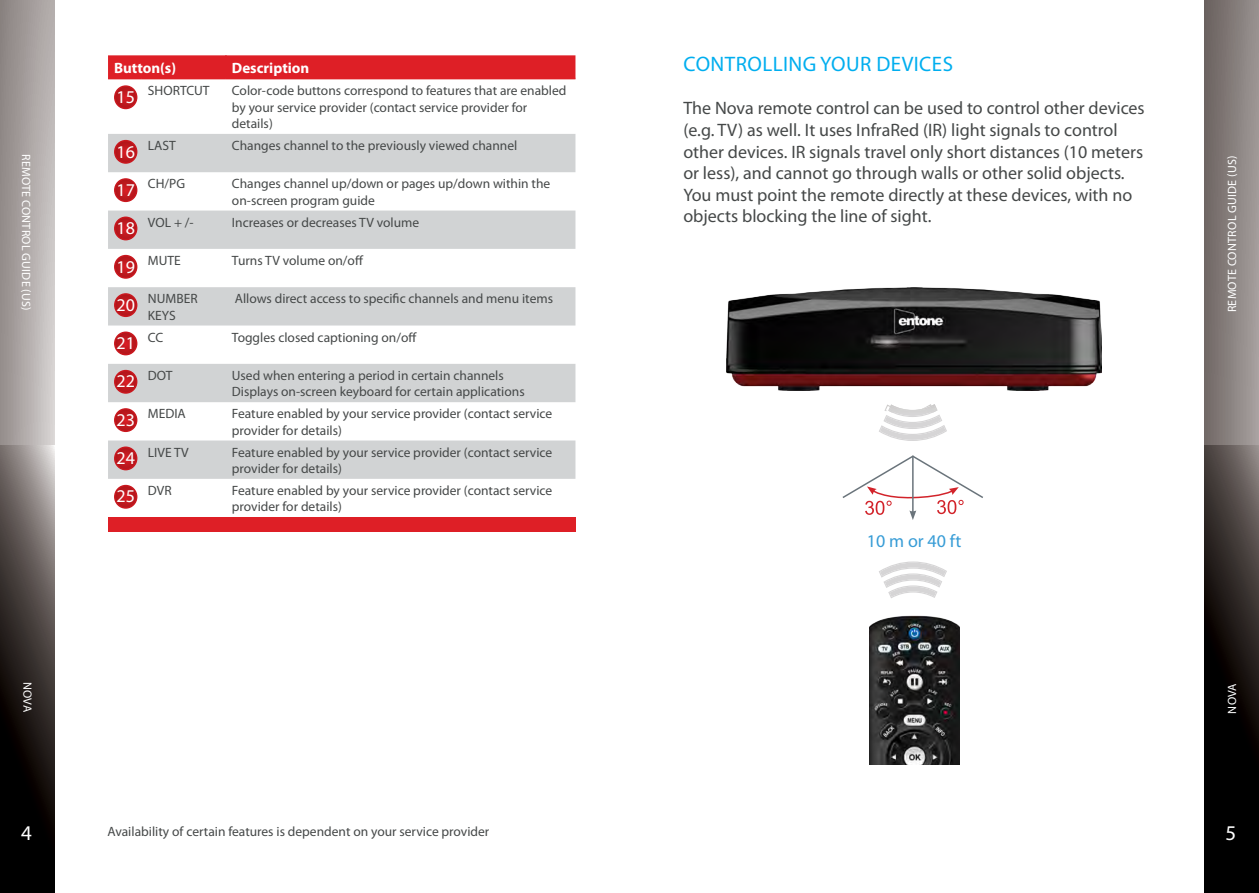
<style>
.page{position:relative;width:1259px;height:893px;background:#fff}
.page>*{position:absolute;margin:0;border:0;box-sizing:border-box;transform-origin:0 0}
.t1{font:21px "Myriad Pro";letter-spacing:.02em;color:#00aeef}
.t2{font:21px "Myriad Pro";color:#fff}
.t3{font:18px/21.6px "Myriad Pro";color:#454848}
.t4{font:18px "Myriad Pro";color:#379cd6}
.t5{font:18px "Myriad Pro";color:#fff}
.t6{font:700 15px "Myriad Pro";color:#fff}
.t7{font:13.5px/16.2px "Myriad Pro";color:#454848}
.t8{font:12px "Myriad Pro";letter-spacing:.02em;color:#fff}
.s1{font-size:18px;color:#fff}
</style>
<div class="page">
<svg style="left:0;top:0;width:54px;height:445px;background:#aaa3a2"></svg>
<svg style="left:0;top:445px;width:54px;height:448px;background:#363130"></svg>
<div style="left:1205px;top:0;width:54px;height:888px;background:linear-gradient(to right,#6e6562,#a29b9a)"></div>
<svg style="left:1205px;top:446px;width:54px;height:447px;background:#1c1817"></svg>
<img style="left:726px;top:287px;width:375px;height:104px">
<svg style="left:879px;top:409px;width:68px;height:32px"></svg>
<svg style="left:879px;top:561px;width:68px;height:37px"></svg>
<svg style="left:842px;top:455px;width:141px;height:65px"></svg>
<img style="left:888px;top:404px;width:49px;height:8px">
<img style="left:884px;top:404px;width:49px;height:7px">
<img style="left:869px;top:616px;width:90px;height:149px">
<div style="left:108px;top:55px;width:467px;height:23px;background:#de1f26"></div>
<svg style="left:108px;top:134px;width:467px;height:345px;fill:#d1d3d4"></svg>
<div style="left:108px;top:517px;width:467px;height:14px;background:#de1f26"></div>
<hr style="left:225px;top:55px;width:2px;height:23px;background:#de1f26">
<hr style="left:108px;top:78px;width:34px;height:1px;background:#de1f26">
<hr style="left:142px;top:78px;width:84px;height:1px;background:#de1f26">
<hr style="left:226px;top:78px;width:349px;height:1px;background:#de1f26">
<svg style="left:115px;top:86px;width:22px;height:22px"></svg>
<div style="left:114px;top:85px;width:23px;height:24px;border:2px solid #ca171e;border-radius:50%"></div>
<svg style="left:115px;top:141px;width:22px;height:22px"></svg>
<div style="left:114px;top:140px;width:23px;height:24px;border:2px solid #ca171e;border-radius:50%"></div>
<svg style="left:115px;top:179px;width:22px;height:22px"></svg>
<div style="left:114px;top:178px;width:23px;height:24px;border:2px solid #ca171e;border-radius:50%"></div>
<svg style="left:115px;top:217px;width:22px;height:23px"></svg>
<div style="left:114px;top:217px;width:23px;height:23px;border:2px solid #ca171e;border-radius:50%"></div>
<svg style="left:115px;top:256px;width:22px;height:22px"></svg>
<div style="left:114px;top:255px;width:23px;height:24px;border:2px solid #ca171e;border-radius:50%"></div>
<svg style="left:115px;top:294px;width:22px;height:22px"></svg>
<div style="left:114px;top:293px;width:23px;height:24px;border:2px solid #ca171e;border-radius:50%"></div>
<svg style="left:115px;top:332px;width:22px;height:23px"></svg>
<div style="left:114px;top:332px;width:23px;height:23px;border:2px solid #ca171e;border-radius:50%"></div>
<svg style="left:115px;top:371px;width:22px;height:22px"></svg>
<div style="left:114px;top:370px;width:23px;height:24px;border:2px solid #ca171e;border-radius:50%"></div>
<svg style="left:115px;top:409px;width:22px;height:22px"></svg>
<div style="left:114px;top:408px;width:23px;height:24px;border:2px solid #ca171e;border-radius:50%"></div>
<svg style="left:115px;top:447px;width:22px;height:23px"></svg>
<div style="left:114px;top:446px;width:23px;height:24px;border:2px solid #ca171e;border-radius:50%"></div>
<svg style="left:115px;top:486px;width:22px;height:22px"></svg>
<div style="left:114px;top:485px;width:23px;height:24px;border:2px solid #ca171e;border-radius:50%"></div>
<p class="t8" style="left:34px;top:154px;width:158px;rotate:90deg">Remote Control Guide (US)</p>
<p class="t8" style="left:35px;top:682px;width:32px;rotate:90deg">Nova</p>
<p class="t6" style="left:114px;top:58px;width:64px">Button(s)</p>
<p class="t6" style="left:232px;top:58px;width:79px">Description</p>
<p class="t7" style="left:116px;top:83px;width:86px"><span class="s1">15</span> SHORTCUT</p>
<p class="t7" style="left:232px;top:83px;width:336px">Color-code buttons correspond to features that are enabled by your service provider (contact service provider for details)</p>
<p class="t7" style="left:116px;top:137px;width:61px"><span class="s1">16</span> LAST</p>
<p class="t7" style="left:232px;top:137px;width:287px">Changes channel to the previously viewed channel</p>
<p class="t7" style="left:116px;top:175px;width:70px"><span class="s1">17</span> CH/PG</p>
<p class="t7" style="left:232px;top:175px;width:320px">Changes channel up/down or pages up/down within the on-screen program guide</p>
<p class="t7" style="left:116px;top:214px;width:41px"><span class="s1">18</span> VOL</p>
<p class="t7" style="left:174px;top:214px;width:21px">+ /-</p>
<p class="t7" style="left:232px;top:214px;width:189px">I ncreases or decreases TV volume</p>
<p class="t7" style="left:116px;top:252px;width:41px"><span class="s1">19</span> MUTE</p>
<p class="t7" style="left:232px;top:252px;width:133px">Turns TV volume on/off</p>
<p class="t7" style="left:116px;top:290px;width:42px"><span class="s1">20</span> NUM</p>
<p class="t7" style="left:176px;top:290px;width:23px">BER</p>
<p class="t7" style="left:148px;top:307px;width:29px">KEYS</p>
<p class="t7" style="left:235px;top:290px;width:320px">Allows direct access to specific channels and menu items</p>
<h2 class="t5" style="left:116px;top:332px;width:48px">21 <sup>CC</sup></h2>
<p class="t7" style="left:232px;top:329px;width:186px">Toggles closed captioning on/off</p>
<p class="t7" style="left:116px;top:367px;width:41px"><span class="s1">22</span> DOT</p>
<p class="t7" style="left:232px;top:367px;width:294px">Used when entering a period in certain channels<br>Displays on-screen keyboard for certain applications</p>
<p class="t7" style="left:116px;top:405px;width:40px"><span class="s1">23</span> MEDIA</p>
<p class="t7" style="left:232px;top:405px;width:322px">Feature enabled by your service provider (contact service provider for details)</p>
<p class="t7" style="left:116px;top:444px;width:38px"><span class="s1">24</span> LIVE</p>
<p class="t7" style="left:174px;top:444px;width:9px">TV</p>
<p class="t7" style="left:232px;top:444px;width:322px">Feature enabled by your service provider (contact service provider for details)</p>
<p class="t7" style="left:116px;top:482px;width:57px"><span class="s1">25</span> DVR</p>
<p class="t7" style="left:232px;top:482px;width:322px">Feature enabled by your service provider (contact service provider for details)</p>
<h1 class="t1" style="left:683px;top:51px;width:269px">Controlling your Devices</h1>
<p class="t3" style="left:683px;top:97px;width:463px">The Nova remote control can be used to control other devices (e.g. TV ) as well. It uses I nfraRed (IR) light signals to control other devices. IR signals travel only short distances (10 meters or less), and cannot go through walls or other solid objects.<br>You must point the remote directly at these devices, with no objects blocking the line of sight.</p>
<p class="t8" style="left:1224px;top:312px;width:158px;rotate:-90deg">Remote Control Guide (US)</p>
<h2 class="t4" style="left:867px;top:530px;width:96px">10 m or 40 ft</h2>
<p class="t8" style="left:1224px;top:714px;width:32px;rotate:-90deg">Nova</p>
<p class="t7" style="left:107px;top:823px;width:383px">Availability of certain features is dependent on your service provider</p>
<h1 class="t2" style="left:21px;top:820px;width:12px">4</h1>
<h1 class="t2" style="left:1225px;top:820px;width:12px">5</h1>
</div>
